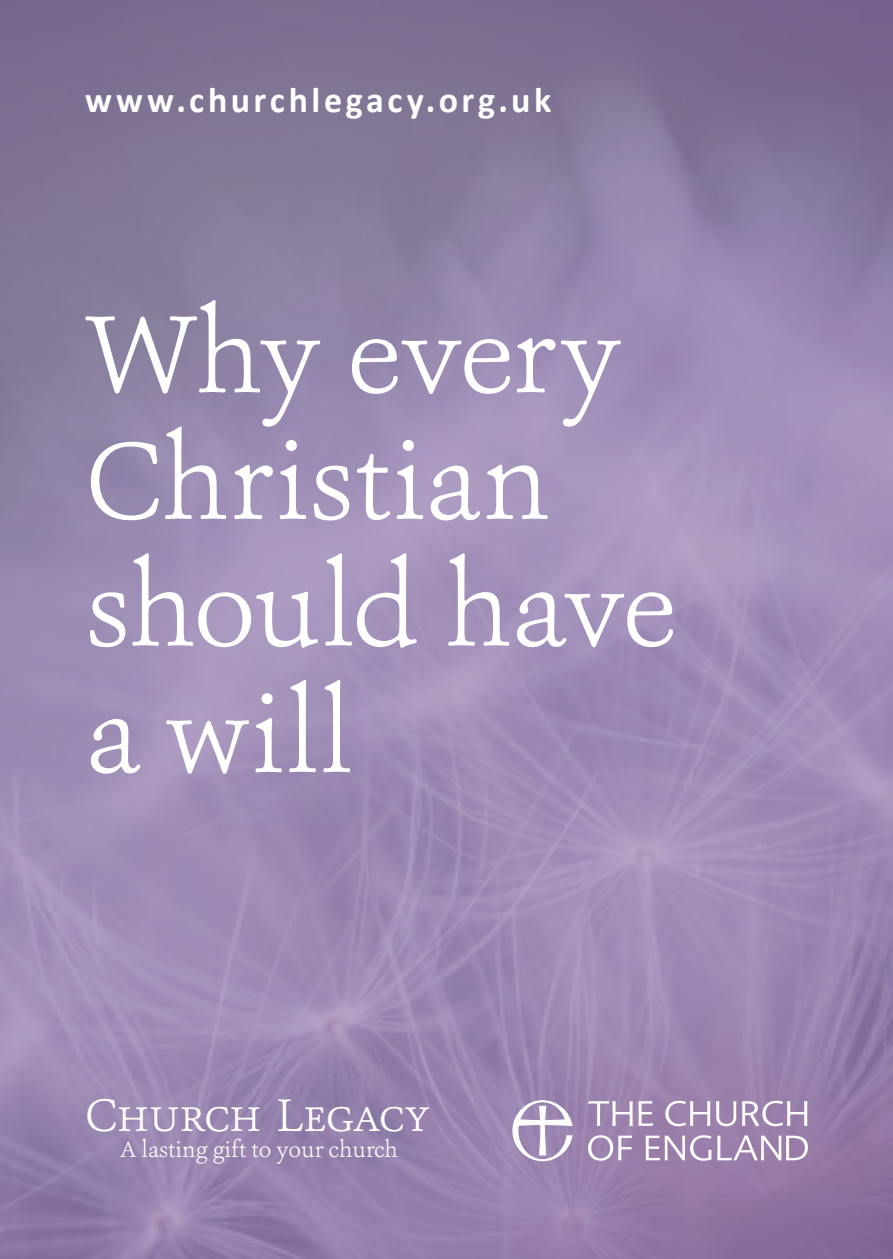
<style>
.page{position:relative;width:893px;height:1259px;background:#fff}
.page>*{position:absolute;margin:0;border:0;box-sizing:border-box;transform-origin:0 0}
.t1{font:300 114.6px/126.6px "Ashbury";letter-spacing:-.01em;color:#fff}
.t2{font:300 47.7px "Ashbury";letter-spacing:.02em;color:#fff}
.t3{font:700 36px "Calibri";letter-spacing:.1em;color:#fff}
.t4{font:300 23.1px "Ashbury";letter-spacing:-.005em;color:#fff}
</style>
<div class="page">
<img style="left:0;top:0;width:893px;height:1259px">
<svg style="left:512px;top:1100px;width:60px;height:61px"></svg>
<svg style="left:588px;top:1101px;width:65px;height:24px"></svg>
<svg style="left:665px;top:1100px;width:45px;height:26px"></svg>
<svg style="left:716px;top:1101px;width:20px;height:25px"></svg>
<svg style="left:742px;top:1100px;width:65px;height:26px"></svg>
<svg style="left:588px;top:1135px;width:44px;height:25px"></svg>
<svg style="left:646px;top:1135px;width:65px;height:25px"></svg>
<svg style="left:717px;top:1135px;width:91px;height:25px"></svg>
<p class="t3" style="left:85px;top:77px;width:468px">www.churchlegacy.org.uk</p>
<p class="t1" style="left:85px;top:291px;width:593px">Why every<br>Christian should have a will</p>
<p class="t2" style="left:85px;top:1084px;width:346px">Church Legacy</p>
<p class="t4" style="left:120px;top:1134px;width:279px">A lasting gift to your church</p>
</div>
